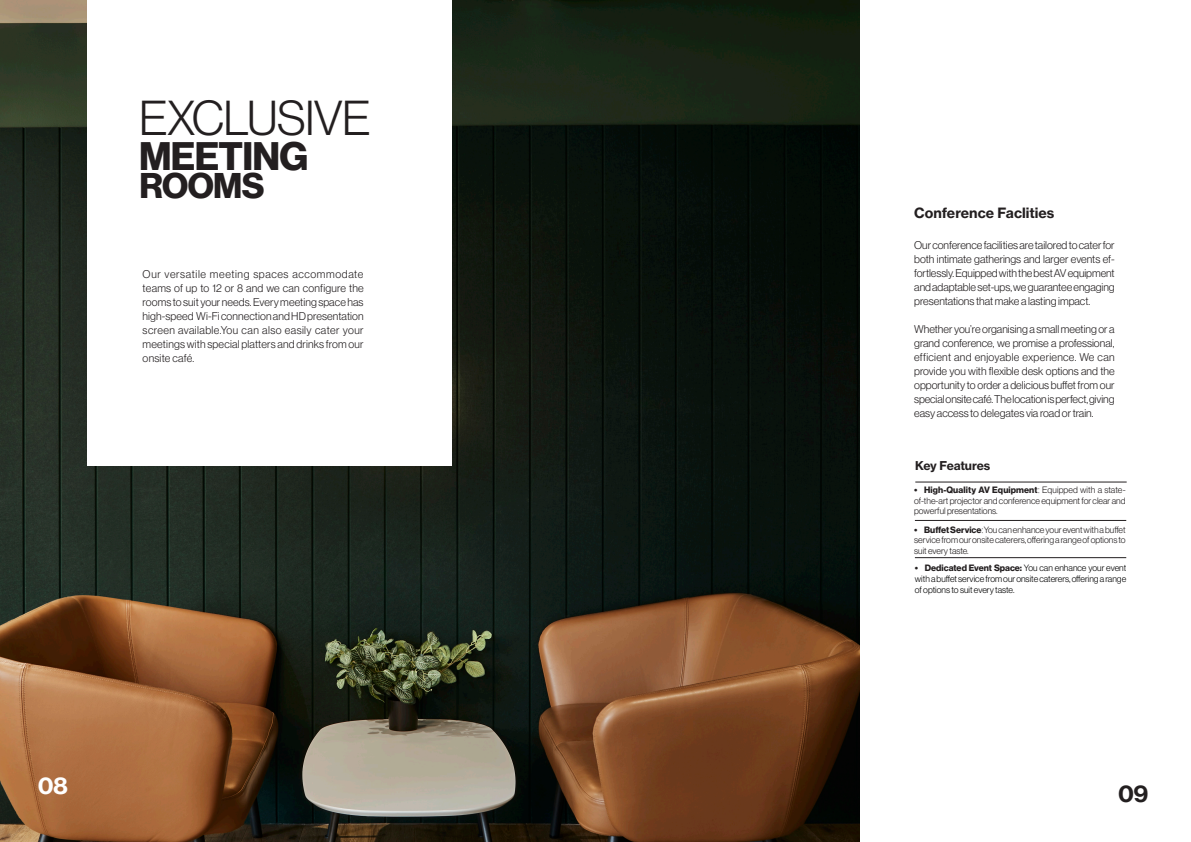
<style>
.page{position:relative;width:1191px;height:842px;background:#fff}
.page>*{position:absolute;margin:0;border:0;box-sizing:border-box;transform-origin:0 0}
.Title__Left__All_caps{font:300 48px "Neue Haas Display";letter-spacing:-.02em;color:#231f20}
.Title__Left__All_caps-2{font:700 39px "Neue Haas Display";letter-spacing:-.02em;color:#231f20}
.Title__Left__All_caps-3{font:700 35px "Neue Haas Display";letter-spacing:-.02em;color:#231f20}
.Headline__Left__Normal{font:22px "N Haas Grotesk TX Pro 75 Bd";color:#fff}
.Headline__Left__Normal-2{font:22px "N Haas Grotesk TX Pro 75 Bd";color:#231f20}
.Main_Headline__Left{font:14px "N Haas Grotesk TX Pro 75 Bd";color:#231f20}
.Main_Headline__Left-2{font:12px "N Haas Grotesk TX Pro 75 Bd";letter-spacing:-.02em;color:#231f20}
.Body__Left_Justity__First_line{font:300 11px/14px "Neue Haas Display";color:#231f20;text-align:justify}
.t1{font:300 9px/10.8px "Neue Haas Display";color:#231f20;text-align:justify}
.t2{font:300 9px/10.8px "Neue Haas Display";color:#000;text-align:justify}
.s1{font-weight:700}
.s2{font-family:"Open Sans"}
.s3{font-weight:700;color:#231f20}
</style>
<div class="page">
<img style="left:0;top:0;width:859px;height:842px">
<div style="left:87px;top:0;width:364px;height:465px;background:#fff"></div>
<hr style="left:915px;top:482px;width:211px;height:1px;background:#231f20">
<hr style="left:915px;top:520px;width:211px;height:1px;background:#231f20">
<hr style="left:915px;top:557px;width:211px;height:1px;background:#231f20">
<p class="Title__Left__All_caps" style="left:139px;top:91px;width:233px">EXCLUSIVE</p>
<p class="Title__Left__All_caps-2" style="left:139px;top:134px;width:171px">MEETING</p>
<p class="Title__Left__All_caps-3" style="left:139px;top:165px;width:127px">ROOMS</p>
<p class="Body__Left_Justity__First_line" style="left:143px;top:267px;width:222px">Our versatile meeting spaces accommodate teams of up to 12 or 8 and we can configure the rooms to suit your needs. Every meeting space has high-speed Wi-Fi connection and HD presentation screen available.You can also easily cater your meetings with special platters and drinks from our onsite café.</p>
<p class="Headline__Left__Normal" style="left:38px;top:772px;width:32px">08</p>
<p class="Main_Headline__Left" style="left:914px;top:204px;width:142px">Conference Faclities</p>
<p class="Body__Left_Justity__First_line" style="left:914px;top:238px;width:202px">Our conference facilities are tailored to cater for both intimate gatherings and larger events ef&shy;fortlessly. Equipped with the best AV equipment and adaptable set-ups, we guarantee engaging presentations that make a lasting impact.</p>
<p class="Body__Left_Justity__First_line" style="left:914px;top:322px;width:202px">Whether you’re organising a small meeting or a grand conference, we promise a professional, efficient and enjoyable experience. We can provide you with flexible desk options and the opportunity to order a delicious buffet from our special onsite café. The location is perfect, giving easy access to delegates via road or train.</p>
<p class="Main_Headline__Left-2" style="left:915px;top:458px;width:77px">Key Features</p>
<p class="t1" style="left:914px;top:484px;width:213px"><span class="s1">• High-Quality AV Equipment</span><span class="s2">:</span> Equipped with a state&shy;of-the-art projector and conference equipment for clear and powerful presentations.</p>
<p class="t1" style="left:914px;top:524px;width:213px"><span class="s1">• Buffet Service</span><span class="s2">:</span>You can enhance your event with a buffet service from our onsite caterers, offering a range of options to suit every taste.</p>
<p class="t2" style="left:915px;top:563px;width:213px"><span class="s3">• Dedicated Event Space:</span> You can enhance your event with a buffet service from our onsite caterers, offering a range of options to suit every taste.</p>
<p class="Headline__Left__Normal-2" style="left:1118px;top:780px;width:32px">09</p>
</div>
